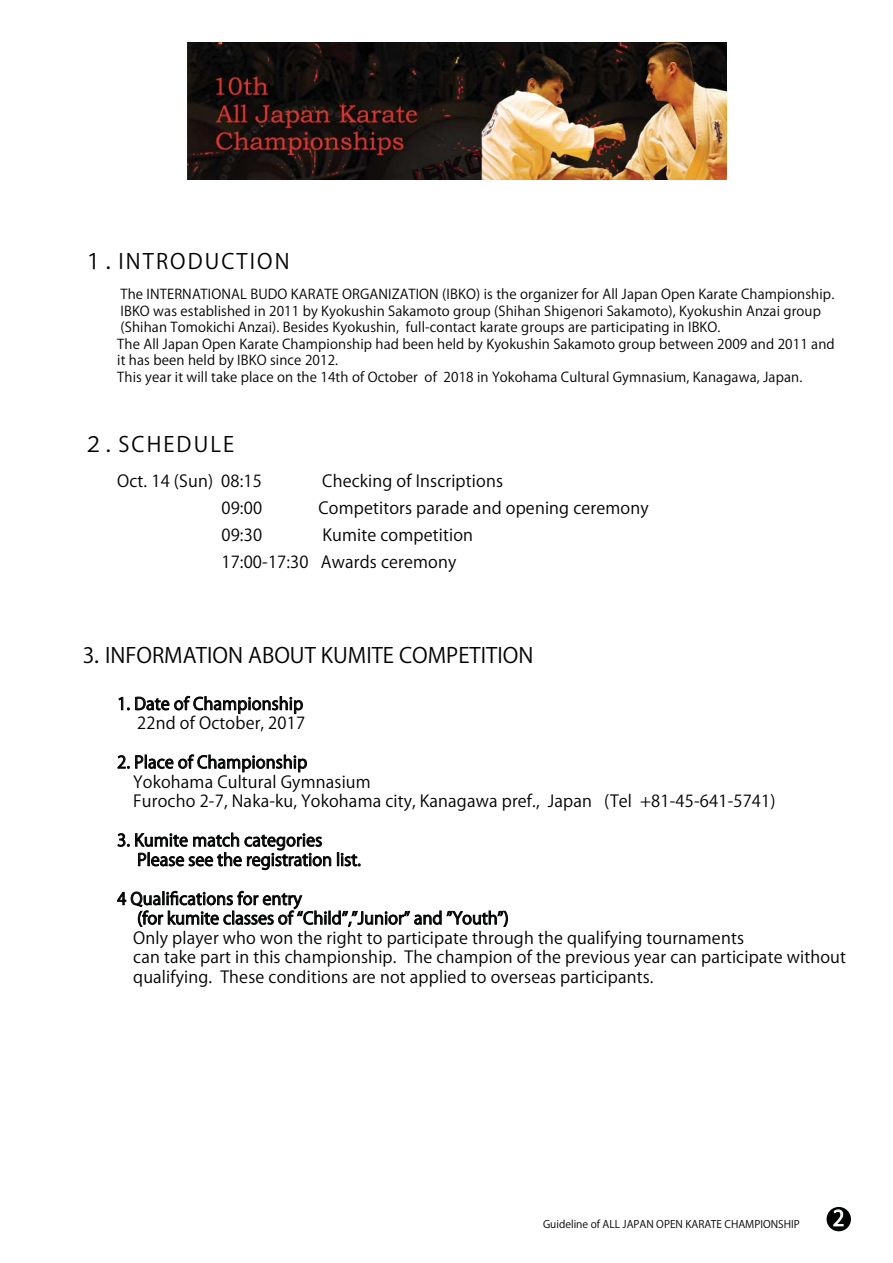
<style>
.page{position:relative;width:893px;height:1263px;background:#fff}
.page>*{position:absolute;margin:0;border:0;box-sizing:border-box;transform-origin:0 0}
.t1{font:21px "Koz Go Pro Regular 90 msp RKSJ H";color:#010202}
.t2{font:21px "Koz Go Pro Regular 90 msp RKSJ H";letter-spacing:.1em;color:#010202}
.t3{font:21px "Koz Go Pro Regular 90 msp RKSJ H";color:#fff}
.t4{font:16.5px/19.5px "Koz Go Pro Regular 90 msp RKSJ H";letter-spacing:.01em;color:#010202}
.t5{font:13.5px/16.5px "Koz Go Pro Regular 90 msp RKSJ H";letter-spacing:.01em;color:#010202}
.t6{font:10.5px "Koz Go Pro Regular 90 msp RKSJ H";color:#010202}
</style>
<div class="page">
<img style="left:187px;top:43px;width:539px;height:136px">
<div style="left:826px;top:1207px;width:25px;height:24px;background:#010202;border-radius:50%"></div>
<svg style="left:833px;top:1209px;width:11px;height:18px"></svg>
<svg style="left:118px;top:696px;width:52px;height:15px"></svg>
<div style="left:174px;top:700px;width:9px;height:10px;border:1px solid #010202;border-radius:50%"></div>
<div style="left:176px;top:701px;width:6px;height:8px;border:1px solid #010202;border-radius:50%"></div>
<svg style="left:183px;top:695px;width:68px;height:19px"></svg>
<div style="left:252px;top:700px;width:9px;height:10px;border:1px solid #010202;border-radius:50%"></div>
<div style="left:253px;top:701px;width:7px;height:8px;border:1px solid #010202;border-radius:50%"></div>
<svg style="left:262px;top:696px;width:41px;height:18px"></svg>
<svg style="left:117px;top:754px;width:57px;height:15px"></svg>
<div style="left:178px;top:759px;width:9px;height:10px;border:1px solid #010202;border-radius:50%"></div>
<div style="left:180px;top:760px;width:6px;height:8px;border:1px solid #010202;border-radius:50%"></div>
<svg style="left:187px;top:754px;width:68px;height:19px"></svg>
<div style="left:256px;top:759px;width:9px;height:10px;border:1px solid #010202;border-radius:50%"></div>
<div style="left:258px;top:760px;width:6px;height:8px;border:1px solid #010202;border-radius:50%"></div>
<svg style="left:266px;top:754px;width:41px;height:19px"></svg>
<svg style="left:117px;top:832px;width:243px;height:39px"></svg>
<svg style="left:117px;top:890px;width:270px;height:38px"></svg>
<div style="left:389px;top:915px;width:8px;height:10px;border:1px solid #010202;border-radius:50%"></div>
<div style="left:390px;top:916px;width:6px;height:8px;border:1px solid #010202;border-radius:50%"></div>
<svg style="left:399px;top:911px;width:64px;height:14px"></svg>
<div style="left:463px;top:915px;width:8px;height:10px;border:1px solid #010202;border-radius:50%"></div>
<div style="left:464px;top:916px;width:6px;height:8px;border:1px solid #010202;border-radius:50%"></div>
<svg style="left:473px;top:911px;width:35px;height:16px"></svg>
<p class="t2" style="left:83px;top:253px;width:208px">１．INTRODUCTION</p>
<p class="t5" style="left:117px;top:288px;width:719px">The INTERNATIONAL BUDO KARATE ORGANIZATION (IBKO) is the organizer for All Japan Open Karate Championship.<br>IBKO was established in 2011 by Kyokushin Sakamoto group (Shihan Shigenori Sakamoto), Kyokushin Anzai group (Shihan Tomokichi Anzai). Besides Kyokushin, full-contact karate groups are participating in IBKO.<br>The All Japan Open Karate Championship had been held by Kyokushin Sakamoto group between 2009 and 2011 and it has been held by IBKO since 2012.<br>This year it will take place on the 14th of October of 2018 in Yokohama Cultural Gymnasium, Kanagawa, Japan.</p>
<p class="t2" style="left:83px;top:436px;width:153px">２．SCHEDULE</p>
<p class="t4" style="left:117px;top:473px;width:146px">Oct. 14 (Sun) 08:15</p>
<p class="t4" style="left:322px;top:473px;width:182px">Checking of Inscriptions</p>
<p class="t4" style="left:221px;top:500px;width:42px">09:00</p>
<p class="t4" style="left:318px;top:500px;width:332px">Competitors parade and opening ceremony</p>
<p class="t4" style="left:221px;top:527px;width:42px">09:30</p>
<p class="t4" style="left:221px;top:523px;width:253px;line-height:27px;text-indent:101px">Kumite competition<br>17:00-17:30 Awards ceremony</p>
<p class="t1" style="left:83px;top:647px;width:452px">3．INFORMATION ABOUT KUMITE COMPETITION</p>
<p class="t4" style="left:117px;top:696px;width:189px;text-align:right">1. Date of Championship<br>22nd of October, 2017</p>
<p class="t4" style="left:133px;top:755px;width:644px;text-indent:-16px">2. Place of Championship<br>Yokohama Cultural Gymnasium<br>Furocho 2-7, Naka-ku, Yokohama city, Kanagawa pref., Japan (Tel +81-45-641-5741)</p>
<p class="t4" style="left:137px;top:833px;width:225px;text-indent:-20px">3. Kumite match categories<br>Please see the registration list.</p>
<p class="t4" style="left:133px;top:891px;width:714px;text-indent:-16px">4 Qualifications for entry<br>(for kumite classes of “Child”,”Junior” and ”Youth”)<br>Only player who won the right to participate through the qualifying tournaments<br>can take part in this championship. The champion of the previous year can participate without qualifying. These conditions are not applied to overseas participants.</p>
<p class="t6" style="left:543px;top:1220px;width:258px">Guideline of ALL JAPAN OPEN KARATE CHAMPIONSHIP</p>
<p class="t3" style="left:833px;top:1210px;width:13px">2</p>
</div>
